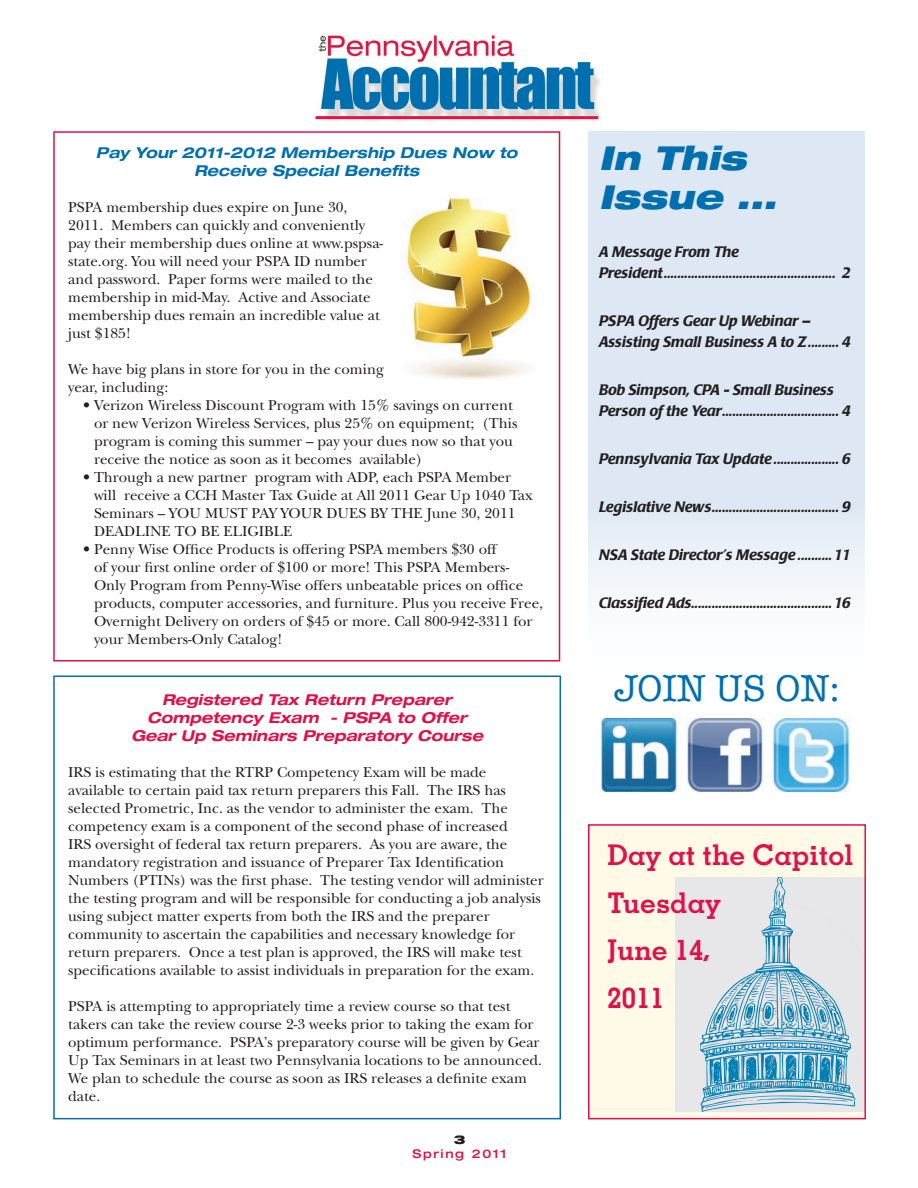
<style>
.page{position:relative;width:918px;height:1188px;background:#fff}
.page>*{position:absolute;margin:0;border:0;box-sizing:border-box;transform-origin:0 0}
.t1{font:37.95px "American Typewriter";color:#006faf}
.t2{font:italic 900 expanded 33px/39.6px "Helvetica Neue";color:#006faf}
.t3{font:700 28.5px/48px "Memphis LT Std";color:#e0104b}
.t4{font:15px/18px "New Baskerville";color:#231f20}
.t5{font:italic 500 15px/21px "Poppl Laudatio";color:#231f20}
.t6{font:italic 700 expanded 15px/18px "Helvetica Neue";color:#e0104b;text-align:center}
.t7{font:italic 700 expanded 15px/18px "Helvetica Neue";color:#006faf;text-align:center}
.t8{font:500 expanded 12px "Helvetica Neue";letter-spacing:.14em;color:#e0104b}
.t9{font:900 expanded 12px "Helvetica Neue";color:#231f20}
</style>
<div class="page">
<img style="left:315px;top:35px;width:285px;height:87px">
<div style="left:588px;top:131px;width:276px;height:566px;background:linear-gradient(to bottom,#d5e2f1,#f6f8fc)"></div>
<img style="left:600px;top:718px;width:79px;height:73px">
<img style="left:687px;top:718px;width:77px;height:73px">
<img style="left:772px;top:718px;width:78px;height:74px">
<div style="left:589px;top:825px;width:276px;height:294px;background:#fefae7"></div>
<img style="left:675px;top:877px;width:188px;height:234px">
<div style="left:588px;top:824px;width:278px;height:295px;border:2px solid #e0104b"></div>
<div style="left:53px;top:131px;width:507px;height:530px;border:2px solid #e0104b"></div>
<div style="left:53px;top:675px;width:508px;height:444px;border:2px solid #006faf"></div>
<img style="left:406px;top:199px;width:126px;height:180px">
<p class="t7" style="left:96px;top:143px;width:423px">Pay Your 2011-2012 Membership Dues Now to<br>Receive Special Benefits</p>
<p class="t4" style="left:68px;top:198px;width:316px">PSPA membership dues expire on June 30, 2011. Members can quickly and conveniently pay their membership dues online at www.pspsa&shy;state.org. You will need your PSPA ID number and password. Paper forms were mailed to the membership in mid-May. Active and Associate membership dues remain an incredible value at just $185!</p>
<p class="t4" style="left:68px;top:360px;width:317px">We have big plans in store for you in the coming year, including:</p>
<p class="t4" style="left:94px;top:396px;width:425px;text-indent:-11px">• Verizon Wireless Discount Program with 15% savings on current or new Verizon Wireless Services, plus 25% on equipment; (This program is coming this summer – pay your dues now so that you receive the notice as soon as it becomes available)</p>
<p class="t4" style="left:94px;top:468px;width:440px;text-indent:-11px">• Through a new partner program with ADP, each PSPA Member will receive a CCH Master Tax Guide at All 2011 Gear Up 1040 Tax Seminars – YOU MUST PAY YOUR DUES BY THE June 30, 2011<br>DEADLINE TO BE ELIGIBLE</p>
<p class="t4" style="left:94px;top:540px;width:451px;text-indent:-11px">• Penny Wise Office Products is offering PSPA members $30 off<br>of your first online order of $100 or more! This PSPA Members-Only Program from Penny-Wise offers unbeatable prices on office products, computer accessories, and furniture. Plus you receive Free, Overnight Delivery on orders of $45 or more. Call 800-942-3311 for your Members-Only Catalog!</p>
<p class="t6" style="left:131px;top:691px;width:354px">Registered Tax Return Preparer<br>Competency Exam - PSPA to Offer<br>Gear Up Seminars Preparatory Course</p>
<p class="t4" style="left:68px;top:764px;width:477px">IRS is estimating that the RTRP Competency Exam will be made available to certain paid tax return preparers this Fall. The IRS has selected Prometric, Inc. as the vendor to administer the exam. The competency exam is a component of the second phase of increased<br>IRS oversight of federal tax return preparers. As you are aware, the mandatory registration and issuance of Preparer Tax Identification Numbers (PTINs) was the first phase. The testing vendor will administer the testing program and will be responsible for conducting a job analysis using subject matter experts from both the IRS and the preparer community to ascertain the capabilities and necessary knowledge for return preparers. Once a test plan is approved, the IRS will make test specifications available to assist individuals in preparation for the exam.</p>
<p class="t4" style="left:68px;top:998px;width:475px">PSPA is attempting to appropriately time a review course so that test takers can take the review course 2-3 weeks prior to taking the exam for optimum performance. PSPA’s preparatory course will be given by Gear Up Tax Seminars in at least two Pennsylvania locations to be announced.<br>We plan to schedule the course as soon as IRS releases a definite exam date.</p>
<p class="t9" style="left:454px;top:1132px;width:13px">3</p>
<p class="t8" style="left:412px;top:1147px;width:96px">Spring 2011</p>
<p class="t2" style="left:599px;top:137px;width:179px">In This<br>Issue ...</p>
<p class="t5" style="left:599px;top:242px;width:254px">A Message From The<br>President.................................................. 2</p>
<p class="t5" style="left:599px;top:311px;width:253px">PSPA Offers Gear Up Webinar –<br>Assisting Small Business A to Z......... 4</p>
<p class="t5" style="left:599px;top:380px;width:253px">Bob Simpson, CPA - Small Business<br>Person of the Year.................................. 4</p>
<p class="t5" style="left:599px;top:449px;width:253px">Pennsylvania Tax Update ................... 6</p>
<p class="t5" style="left:599px;top:497px;width:253px">Legislative News..................................... 9</p>
<p class="t5" style="left:599px;top:545px;width:253px">NSA State Director’s Message ..........11</p>
<p class="t5" style="left:599px;top:593px;width:253px">Classified Ads.........................................16</p>
<p class="t1" style="left:614px;top:659px;width:227px">JOIN US ON:</p>
<p class="t3" style="left:607px;top:830px;width:248px">Day at the Capitol</p>
<p class="t3" style="left:607px;top:878px;width:115px">Tuesday<br>June 14,<br>2011</p>
</div>
